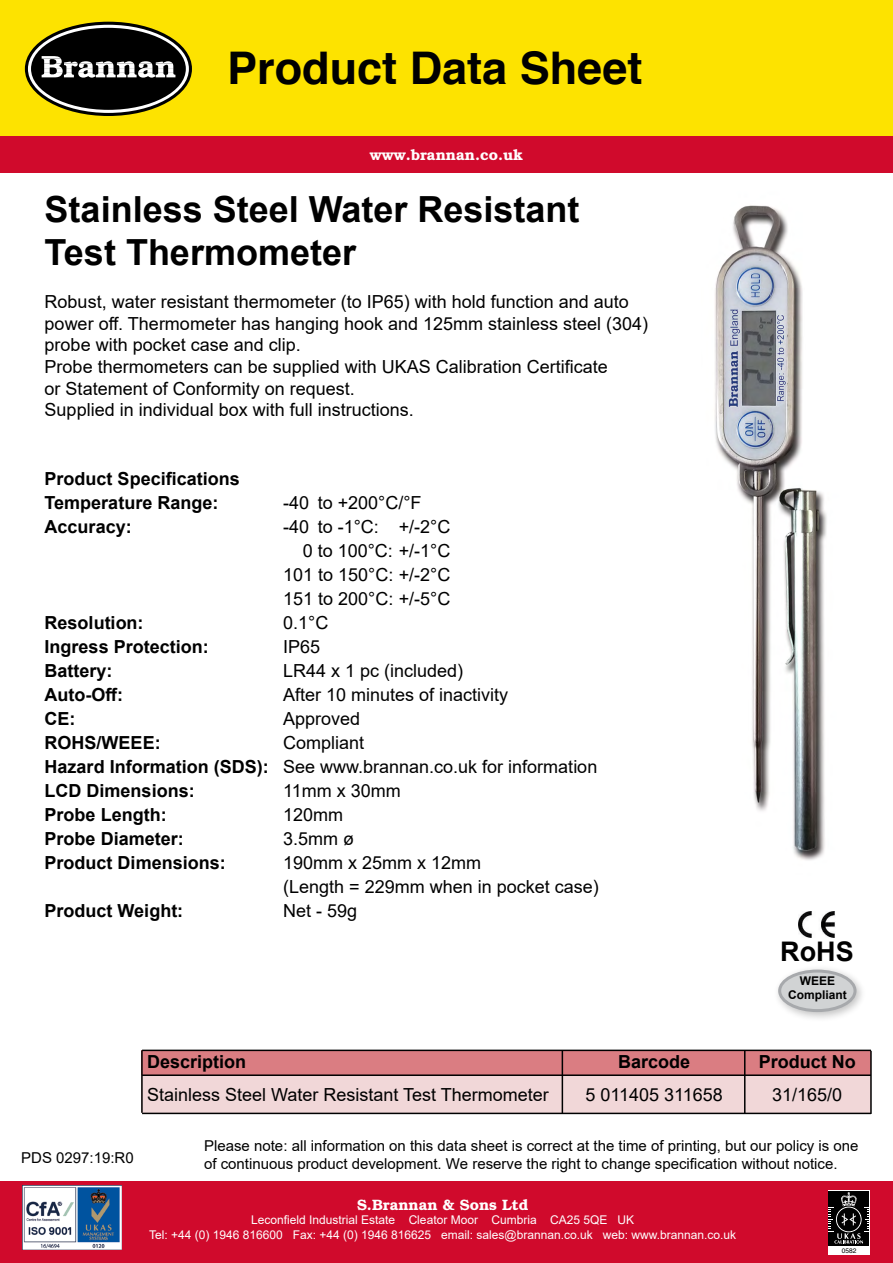
<style>
.page{position:relative;width:893px;height:1263px;background:#fff}
.page>*{position:absolute;margin:0;border:0;box-sizing:border-box;transform-origin:0 0}
.t1{font:700 45px "Helvetica";color:#000}
.t2{font:700 36px/43.2px "Arial";color:#000}
.t3{font:700 27px "Arial";color:#000}
.t4{font:18px/24px "Arial";color:#000}
.t5{font:700 18px/24px "Arial";color:#000}
.t6{font:15px/18px "Arial";color:#000}
.t7{font:600 15px "Bookman";color:#fff}
.t8{font:12px/14.4px "Arial";color:#fff;text-align:center}
.t9{font:700 12px/14.4px "Arial";color:#000;text-align:center}
.s1{font-weight:700}
</style>
<div class="page">
<div style="left:0;top:0;width:893px;height:136px;background:#fde300"></div>
<div style="left:0;top:136px;width:893px;height:36px;background:#d00a2c"></div>
<svg style="left:26px;top:23px;width:164px;height:91px"></svg>
<div style="left:25px;top:22px;width:167px;height:94px;border:3px solid #000;border-radius:50%"></div>
<div style="left:31px;top:28px;width:155px;height:82px;background:#000;border-radius:50%"></div>
<svg style="left:42px;top:56px;width:133px;height:22px"></svg>
<div style="left:0;top:1181px;width:893px;height:82px;background:#d00a2c"></div>
<div style="left:828px;top:1190px;width:42px;height:64px;background:#fff"></div>
<div style="left:141px;top:1069px;width:730px;height:44px;background:#f1d7d8"></div>
<div style="left:141px;top:1050px;width:730px;height:25px;background:#da7d82"></div>
<hr style="left:142px;top:1049px;width:729px;height:2px;background:#000">
<hr style="left:142px;top:1074px;width:729px;height:2px;background:#000">
<hr style="left:142px;top:1113px;width:729px;height:1px;background:#000">
<hr style="left:141px;top:1050px;width:2px;height:63px;background:#000">
<hr style="left:562px;top:1051px;width:1px;height:63px;background:#000">
<hr style="left:744px;top:1050px;width:1px;height:63px;background:#000">
<hr style="left:870px;top:1051px;width:2px;height:63px;background:#000">
<div style="left:772px;top:964px;width:94px;height:58px;background:#000;opacity:.25"></div>
<div style="left:780px;top:971px;width:75px;height:39px;background:#d1d3d4;border-radius:50%"></div>
<div style="left:778px;top:969px;width:78px;height:43px;border:3px solid #a7a9ac;border-radius:50%"></div>
<img style="left:799px;top:911px;width:36px;height:27px">
<img style="left:23px;top:1185px;width:99px;height:64px">
<img style="left:715px;top:205px;width:112px;height:655px">
<svg style="left:828px;top:1192px;width:41px;height:54px;background:#292929"></svg>
<h1 class="t1" style="left:227px;top:37px;width:417px">Product Data Sheet</h1>
<p class="t7" style="left:370px;top:146px;width:155px">www.brannan.co.uk</p>
<h2 class="t2" style="left:45px;top:188px;width:536px">Stainless Steel Water Resistant<br>Test Thermometer</h2>
<p class="t4" style="left:45px;top:291px;width:605px;line-height:21.6px">Robust, water resistant thermometer (to IP65) with hold function and auto power off. Thermometer has hanging hook and 125mm stainless steel (304) probe with pocket case and clip.<br>Probe thermometers can be supplied with UKAS Calibration Certificate<br>or Statement of Conformity on request.<br>Supplied in individual box with full instructions.</p>
<p class="t5" style="left:45px;top:467px;width:197px">Product Specifications<br>Temperature Range:</p>
<p class="t4" style="left:283px;top:490px;width:140px">-40 to +200°C/°F</p>
<p class="t5" style="left:45px;top:515px;width:89px">Accuracy:</p>
<p class="t4" style="left:283px;top:514px;width:169px;text-align:right">-40 to -1°C: +/-2°C<br>0 to 100°C: +/-1°C<br>101 to 150°C: +/-2°C<br>151 to 200°C: +/-5°C</p>
<p class="t5" style="left:45px;top:611px;width:101px">Resolution:</p>
<p class="t4" style="left:283px;top:610px;width:47px">0.1°C</p>
<p class="t5" style="left:45px;top:635px;width:166px">Ingress Protection:</p>
<p class="t4" style="left:283px;top:634px;width:39px">IP65</p>
<p class="t5" style="left:45px;top:659px;width:70px">Battery:</p>
<p class="t4" style="left:283px;top:658px;width:182px">LR44 x 1 pc (included)</p>
<p class="t5" style="left:45px;top:683px;width:80px">Auto-Off:</p>
<p class="t4" style="left:283px;top:682px;width:227px">After 10 minutes of inactivity</p>
<p class="t5" style="left:45px;top:707px;width:32px">CE:</p>
<p class="t4" style="left:283px;top:706px;width:79px">Approved</p>
<p class="t5" style="left:45px;top:731px;width:118px">ROHS/WEEE:</p>
<p class="t4" style="left:45px;top:730px;width:554px;text-indent:238px">Compliant<br><span class="s1">Hazard Information (SDS):</span> See www.brannan.co.uk for information<br><span class="s1">LCD Dimensions:</span></p>
<p class="t4" style="left:283px;top:778px;width:119px">11mm x 30mm</p>
<p class="t5" style="left:45px;top:803px;width:124px">Probe Length:</p>
<p class="t4" style="left:283px;top:802px;width:62px">120mm</p>
<p class="t5" style="left:45px;top:827px;width:141px">Probe Diameter:</p>
<p class="t4" style="left:283px;top:826px;width:73px">3.5mm ø</p>
<p class="t5" style="left:45px;top:851px;width:183px">Product Dimensions:</p>
<p class="t4" style="left:283px;top:850px;width:317px">190mm x 25mm x 12mm<br>(Length = 229mm when in pocket case)</p>
<p class="t5" style="left:45px;top:899px;width:140px">Product Weight:</p>
<p class="t4" style="left:283px;top:898px;width:76px">Net - 59g</p>
<h3 class="t3" style="left:780px;top:932px;width:75px">RoHS</h3>
<p class="t9" style="left:788px;top:973px;width:60px">WEEE<br>Compliant</p>
<p class="t5" style="left:147px;top:1050px;width:101px">Description</p>
<p class="t5" style="left:618px;top:1050px;width:74px">Barcode</p>
<p class="t5" style="left:759px;top:1050px;width:99px">Product No</p>
<p class="t4" style="left:147px;top:1082px;width:403px">Stainless Steel Water Resistant Test Thermometer</p>
<p class="t4" style="left:585px;top:1082px;width:139px">5 011405 311658</p>
<p class="t4" style="left:772px;top:1082px;width:72px">31/165/0</p>
<p class="t6" style="left:21px;top:1149px;width:114px">PDS 0297:19:R0</p>
<p class="t6" style="left:204px;top:1136px;width:656px">Please note: all information on this data sheet is correct at the time of printing, but our policy is one of continuous product development. We reserve the right to change specification without notice.</p>
<p class="t7" style="left:357px;top:1196px;width:173px">S.Brannan &amp; Sons Ltd</p>
<p class="t8" style="left:149px;top:1213px;width:589px">Leconfield Industrial Estate Cleator Moor Cumbria CA25 5QE UK<br>Tel: +44 (0) 1946 816600 Fax: +44 (0) 1946 816625 email: sales@brannan.co.uk web: www.brannan.co.uk</p>
</div>
